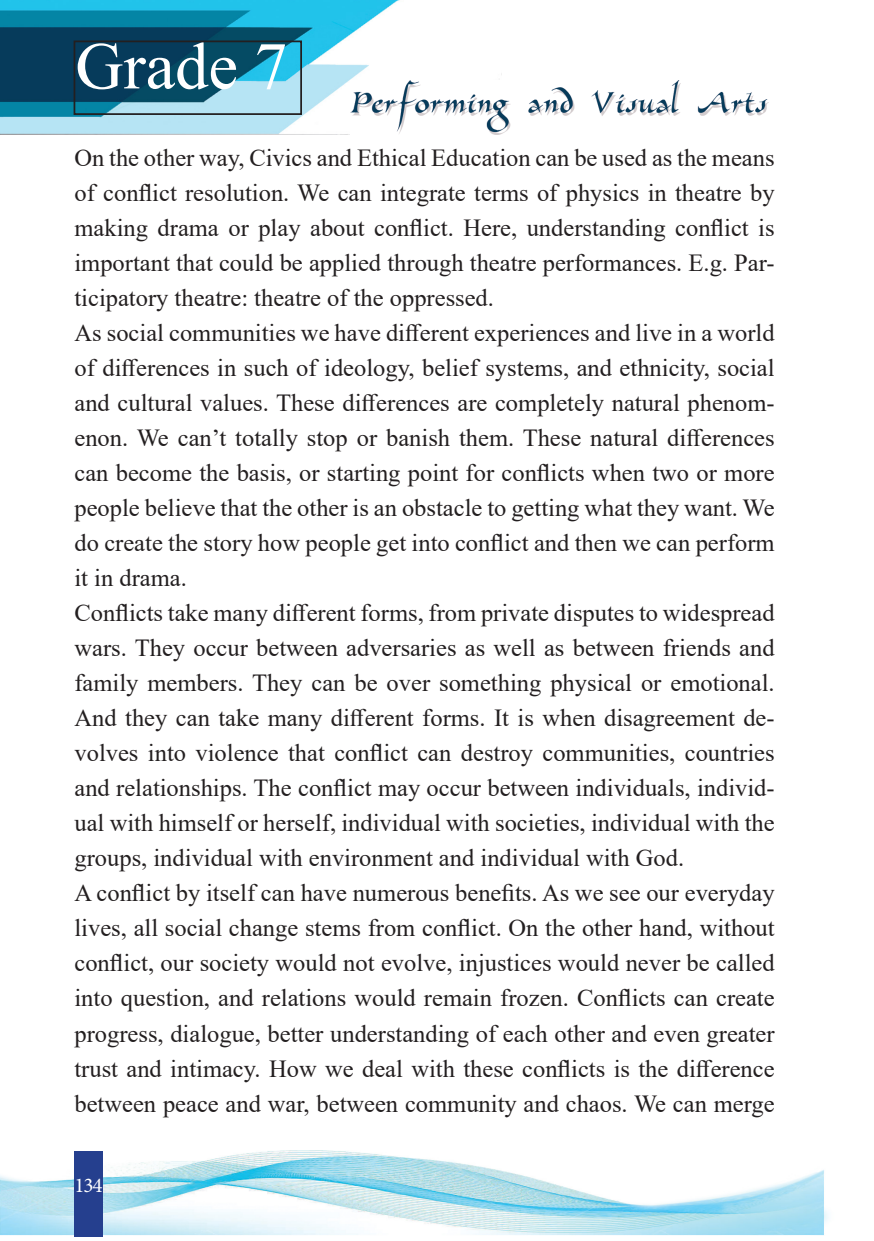
<style>
.page{position:relative;width:874px;height:1241px;background:#fff}
.page>*{position:absolute;margin:0;border:0;box-sizing:border-box;transform-origin:0 0}
.t1{font:66.5px "Times New Roman";color:#fff}
.t2{font:24.5px/35px "Times New Roman";color:#231f20;text-align:justify}
.t3{font:21px "Minion Pro";color:#fff}
</style>
<div class="page">
<img style="left:0;top:0;width:400px;height:134px">
<img style="left:350px;top:80px;width:418px;height:54px">
<div style="left:74px;top:40px;width:228px;height:75px;border:2px solid #231f20"></div>
<img style="left:0;top:1150px;width:828px;height:85px">
<div style="left:74px;top:1150px;width:28px;height:86px;background:#253f8e"></div>
<h1 class="t1" style="left:75px;top:19px;width:214px">Grade 7</h1>
<p class="t2" style="left:74px;top:139px;width:701px">On the other way, Civics and Ethical Education can be used as the means of conflict resolution. We can integrate terms of physics in theatre by making drama or play about conflict. Here, understanding conflict is important that could be applied through theatre performances. E.g. Par&shy;ticipatory theatre: theatre of the oppressed.</p>
<p class="t2" style="left:74px;top:314px;width:701px">As social communities we have different experiences and live in a world of differences in such of ideology, belief systems, and ethnicity, social and cultural values. These differences are completely natural phenom&shy;enon. We can’t totally stop or banish them. These natural differences can become the basis, or starting point for conflicts when two or more people believe that the other is an obstacle to getting what they want. We do create the story how people get into conflict and then we can perform it in drama.</p>
<p class="t2" style="left:74px;top:594px;width:701px">Conflicts take many different forms, from private disputes to widespread wars. They occur between adversaries as well as between friends and family members. They can be over something physical or emotional.<br>And they can take many different forms. It is when disagreement de&shy;volves into violence that conflict can destroy communities, countries and relationships. The conflict may occur between individuals, individ&shy;ual with himself or herself, individual with societies, individual with the groups, individual with environment and individual with God.</p>
<p class="t2" style="left:74px;top:874px;width:701px">A conflict by itself can have numerous benefits. As we see our everyday lives, all social change stems from conflict. On the other hand, without conflict, our society would not evolve, injustices would never be called into question, and relations would remain frozen. Conflicts can create progress, dialogue, better understanding of each other and even greater trust and intimacy. How we deal with these conflicts is the difference between peace and war, between community and chaos. We can merge</p>
<p class="t3" style="left:74px;top:1170px;width:30px">134</p>
</div>
